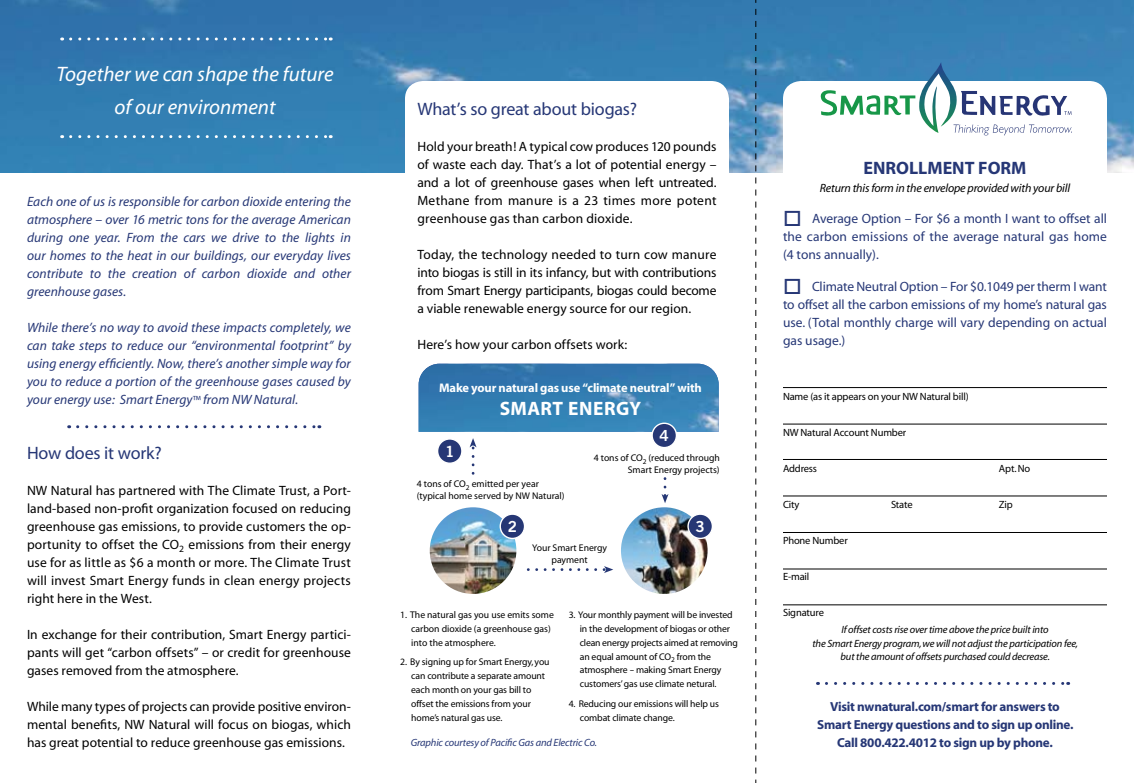
<style>
.page{position:relative;width:1134px;height:783px;background:#fff}
.page>*{position:absolute;margin:0;border:0;box-sizing:border-box;transform-origin:0 0}
.t1{font:italic 21px/33px "Myriad";color:#fff;text-align:center}
.t2{font:700 19.5px "Myriad";letter-spacing:.02em;color:#fff}
.t3{font:18px "Myriad";letter-spacing:-.01em;color:#263776}
.t4{font:700 18px "Myriad";color:#263776}
.t5{font:15.3px "Trade Gothic Bold Two";color:#fff}
.t6{font:13.5px/18px "Myriad";letter-spacing:.01em;color:#000;text-align:justify}
.t7{font:italic 13.5px/18px "Myriad";letter-spacing:.005em;color:#263776;text-align:justify}
.t8{font:13.5px/18px "Myriad";color:#263776;text-align:justify}
.t9{font:700 13.2px/18px "Myriad";letter-spacing:-.02em;color:#263776;text-align:center}
.t10{font:700 12.45px "Myriad";letter-spacing:-.01em;color:#fff}
.t11{font:italic 12px "Myriad";letter-spacing:-.015em;color:#000}
.t12{font:italic 10.5px/13.5px "Myriad";letter-spacing:-.015em;color:#000;text-align:center}
.t13{font:10.5px "Myriad";letter-spacing:-.015em;color:#000}
.t14{font:italic 10.5px "Myriad";letter-spacing:-.015em;color:#263776}
.t15{font:9.75px/14px "Myriad";letter-spacing:-.01em;color:#000}
.s1{font-size:10.5px}
</style>
<div class="page">
<img style="left:0;top:0;width:1134px;height:173px">
<div style="left:405px;top:81px;width:324px;height:648px;background:#fff;border-radius:18px"></div>
<svg style="left:71px;top:38px;width:260px;height:2px"></svg>
<svg style="left:71px;top:135px;width:260px;height:3px"></svg>
<svg style="left:78px;top:425px;width:242px;height:3px"></svg>
<img style="left:430px;top:507px;width:86px;height:87px;border-radius:50%">
<img style="left:621px;top:507px;width:87px;height:87px;border-radius:50%">
<img style="left:419px;top:364px;width:300px;height:68px">
<div style="left:500px;top:514px;width:25px;height:24px;background:#263775;border-radius:50%"></div>
<div style="left:500px;top:513px;width:25px;height:26px;border:1px solid #fff;border-radius:50%"></div>
<svg style="left:470px;top:438px;width:7px;height:35px"></svg>
<svg style="left:528px;top:566px;width:85px;height:7px"></svg>
<svg style="left:662px;top:479px;width:7px;height:24px"></svg>
<div style="left:438px;top:439px;width:24px;height:24px;background:#263775;border-radius:50%"></div>
<div style="left:437px;top:438px;width:26px;height:26px;border:1px solid #fff;border-radius:50%"></div>
<div style="left:688px;top:514px;width:24px;height:24px;background:#263775;border-radius:50%"></div>
<div style="left:687px;top:513px;width:26px;height:26px;border:1px solid #fff;border-radius:50%"></div>
<div style="left:652px;top:423px;width:24px;height:25px;background:#263775;border-radius:50%"></div>
<div style="left:651px;top:423px;width:26px;height:25px;border:1px solid #fff;border-radius:50%"></div>
<div style="left:783px;top:81px;width:324px;height:648px;background:#fff;border-radius:18px"></div>
<hr style="left:783px;top:387px;width:324px;height:1px;background:#000">
<hr style="left:783px;top:424px;width:324px;height:1px;background:#000">
<hr style="left:783px;top:459px;width:324px;height:1px;background:#000">
<hr style="left:783px;top:496px;width:324px;height:1px;background:#000">
<hr style="left:783px;top:532px;width:324px;height:1px;background:#000">
<hr style="left:783px;top:569px;width:324px;height:1px;background:#000">
<hr style="left:783px;top:605px;width:324px;height:1px;background:#000">
<svg style="left:826px;top:682px;width:243px;height:3px"></svg>
<svg style="left:821px;top:62px;width:251px;height:73px"></svg>
<svg style="left:756px;top:0;width:1px;height:783px"></svg>
<h1 class="t1" style="left:57px;top:58px;width:278px">Together we can shape the future of our environment</h1>
<p class="t7" style="left:27px;top:193px;width:325px">Each one of us is responsible for carbon dioxide entering the atmosphere – over 16 metric tons for the average American during one year. From the cars we drive to the lights in our homes to the heat in our buildings, our everyday lives contribute to the creation of carbon dioxide and other greenhouse gases.</p>
<p class="t7" style="left:27px;top:319px;width:325px">While there’s no way to avoid these impacts completely, we can take steps to reduce our “environmental footprint” by using energy efficiently. Now, there’s another simple way for you to reduce a portion of the greenhouse gases caused by your energy use: Smart Energy<span class="s1">™</span> from NW Natural.</p>
<h3 class="t3" style="left:27px;top:444px;width:136px">How does it work?</h3>
<p class="t6" style="left:27px;top:482px;width:326px">NW Natural has partnered with The Climate Trust, a Port&shy;land-based non-profit organization focused on reducing greenhouse gas emissions, to provide customers the op&shy;portunity to offset the CO<sub>2</sub> emissions from their energy use for as little as $6 a month or more. The Climate Trust will invest Smart Energy funds in clean energy projects right here in the West.</p>
<p class="t6" style="left:27px;top:626px;width:326px">In exchange for their contribution, Smart Energy partici&shy;pants will get “carbon offsets” – or credit for greenhouse gases removed from the atmosphere.</p>
<p class="t6" style="left:27px;top:698px;width:326px">While many types of projects can provide positive environ&shy;mental benefits, NW Natural will focus on biogas, which has great potential to reduce greenhouse gas emissions.</p>
<h3 class="t3" style="left:417px;top:100px;width:221px">What’s so great about biogas?</h3>
<p class="t6" style="left:417px;top:138px;width:301px">Hold your breath! A typical cow produces 120 pounds of waste each day. That’s a lot of potential energy – and a lot of greenhouse gases when left untreated.<br>Methane from manure is a 23 times more potent greenhouse gas than carbon dioxide.</p>
<p class="t6" style="left:417px;top:246px;width:301px">Today, the technology needed to turn cow manure into biogas is still in its infancy, but with contributions from Smart Energy participants, biogas could become a viable renewable energy source for our region.</p>
<p class="t6" style="left:417px;top:336px;width:211px">Here’s how your carbon offsets work:</p>
<p class="t10" style="left:439px;top:382px;width:264px">Make your natural gas use “climate neutral” with</p>
<h2 class="t2" style="left:500px;top:399px;width:143px">SMART ENERGY</h2>
<p class="t5" style="left:445px;top:442px;width:11px">1</p>
<p class="t15" style="left:417px;top:479px;width:149px;line-height:11.7px">4 tons of CO<sub>2</sub> emitted per year (typical home served by NW Natural)</p>
<p class="t5" style="left:508px;top:517px;width:11px">2</p>
<p class="t5" style="left:660px;top:426px;width:11px">4</p>
<p class="t15" style="left:594px;top:452px;width:127px;line-height:11.7px;text-align:right">4 tons of CO<sub>2</sub> (reduced through<br>Smart Energy projects)</p>
<p class="t5" style="left:696px;top:517px;width:11px">3</p>
<p class="t15" style="left:532px;top:543px;width:77px;line-height:11.7px;text-align:center">Your Smart Energy payment</p>
<p class="t15" style="left:411px;top:608px;width:144px;text-indent:-11px">1. The natural gas you use emits some carbon dioxide (a greenhouse gas) into the atmosphere.</p>
<p class="t15" style="left:411px;top:655px;width:140px;text-indent:-11px">2. By signing up for Smart Energy, you can contribute a separate amount each month on your gas bill to offset the emissions from your home’s natural gas use.</p>
<p class="t15" style="left:580px;top:608px;width:160px;text-indent:-11px">3. Your monthly payment will be invested in the development of biogas or other clean energy projects aimed at removing an equal amount of CO<sub>2</sub> from the atmosphere - making Smart Energy customers’ gas use climate netural.</p>
<p class="t15" style="left:580px;top:697px;width:141px;text-indent:-11px">4. Reducing our emissions will help us combat climate change.</p>
<p class="t14" style="left:411px;top:737px;width:188px">Graphic courtesy of Pacific Gas and Electric Co.</p>
<h3 class="t4" style="left:864px;top:158px;width:164px">Enrollment Form</h3>
<p class="t11" style="left:820px;top:182px;width:252px">Return this form in the envelope provided with your bill</p>
<p class="t8" style="left:783px;top:210px;width:326px">□ Average Option – For $6 a month I want to offset all the carbon emissions of the average natural gas home (4 tons annually).</p>
<p class="t8" style="left:783px;top:278px;width:326px">□ Climate Neutral Option – For $0.1049 per therm I want to offset all the carbon emissions of my home’s natural gas use. (Total monthly charge will vary depending on actual gas usage.)</p>
<p class="t13" style="left:783px;top:391px;width:187px">Name (as it appears on your NW Natural bill)</p>
<p class="t13" style="left:783px;top:427px;width:125px">NW Natural Account Number</p>
<p class="t13" style="left:783px;top:463px;width:36px">Address</p>
<p class="t13" style="left:999px;top:463px;width:33px">Apt. No</p>
<p class="t13" style="left:783px;top:499px;width:18px">City</p>
<p class="t13" style="left:891px;top:499px;width:23px">State</p>
<p class="t13" style="left:999px;top:499px;width:15px">Zip</p>
<p class="t13" style="left:783px;top:535px;width:66px">Phone Number</p>
<p class="t13" style="left:783px;top:571px;width:28px">E-mail</p>
<p class="t13" style="left:783px;top:607px;width:42px">Signature</p>
<p class="t12" style="left:813px;top:623px;width:267px">If offset costs rise over time above the price built into<br>the Smart Energy program, we will not adjust the participation fee, but the amount of offsets purchased could decrease.</p>
<p class="t9" style="left:817px;top:698px;width:258px">Visit nwnatural.com/smart for answers to<br>Smart Energy questions and to sign up online.<br>Call 800.422.4012 to sign up by phone.</p>
</div>
